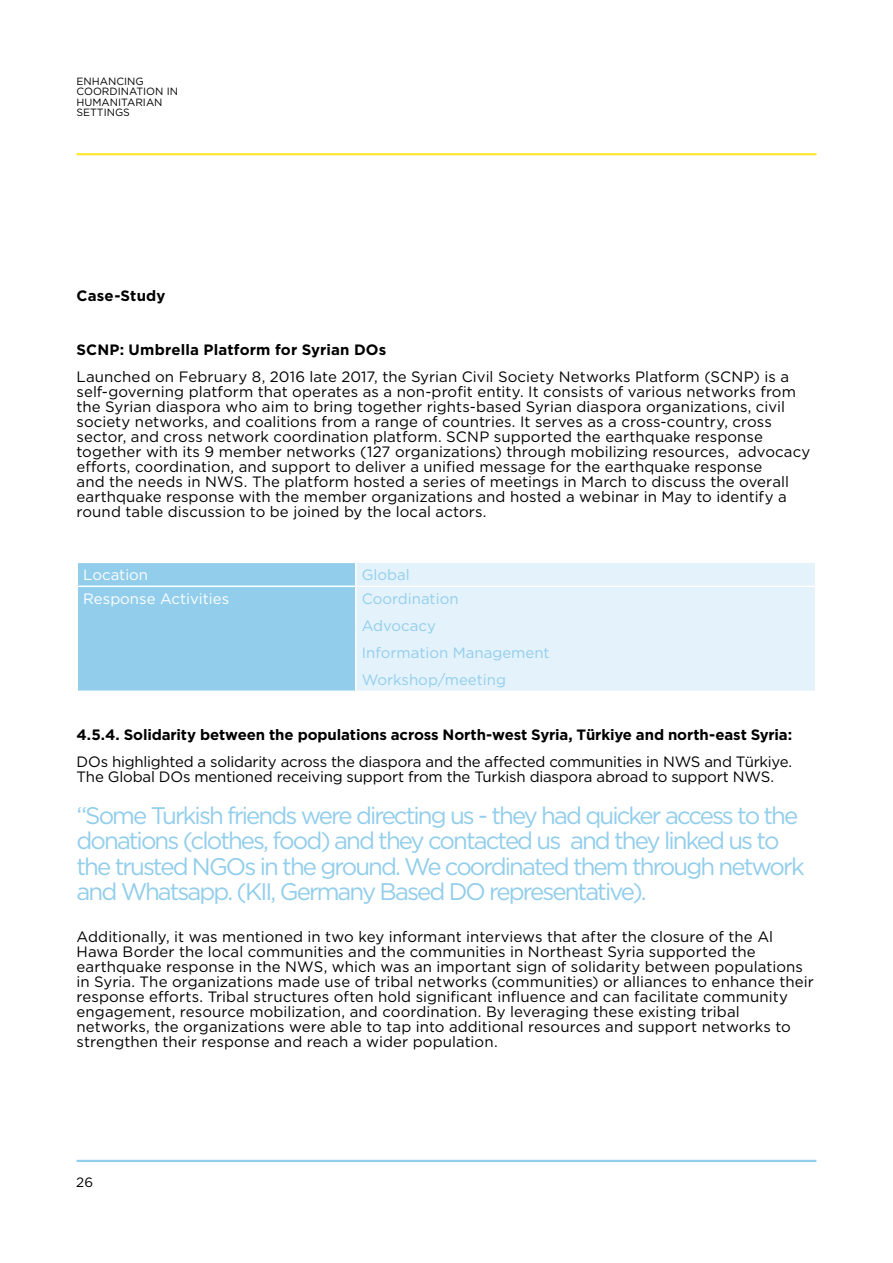
<style>
.page{position:relative;width:893px;height:1263px;background:#fff}
.page>*{position:absolute;margin:0;border:0;box-sizing:border-box;transform-origin:0 0}
.t1{font:24px/25.5px "Gotham";letter-spacing:-.08em;color:#92ceec}
.t2{font:15px/15px "Gotham";letter-spacing:.005em;color:#000}
.t3{font:15px/15px "Gotham";letter-spacing:-.015em;color:#000}
.t4{font:700 15px "Gotham";letter-spacing:-.005em;color:#000}
.t5{font:15px/27px "Gotham";color:#92ceec}
.t6{font:15px "Gotham";color:#fff}
.t7{font:13.5px "Gotham";color:#000}
.t8{font:10.5px/10.5px "Gotham";color:#000}
</style>
<div class="page">
<hr style="left:77px;top:1160px;width:739px;height:2px;background:#92ceec">
<hr style="left:77px;top:153px;width:739px;height:2px;background:#fde730">
<div style="left:356px;top:563px;width:459px;height:127px;background:#e4f2fb"></div>
<div style="left:78px;top:562px;width:278px;height:128px;background:#92ceec"></div>
<hr style="left:77px;top:585px;width:279px;height:2px;background:#fff">
<hr style="left:356px;top:585px;width:460px;height:2px;background:#fff">
<hr style="left:355px;top:587px;width:1px;height:103px;background:#fff">
<p class="t8" style="left:77px;top:76px;width:103px">ENHANCING<br>COORDINATION IN<br>HUMANITARIAN<br>SETTINGS</p>
<p class="t4" style="left:77px;top:285px;width:90px">Case-Study</p>
<p class="t4" style="left:77px;top:339px;width:311px">SCNP: Umbrella Platform for Syrian DOs</p>
<p class="t2" style="left:77px;top:368px;width:735px">Launched on February 8, 2016 late 2017, the Syrian Civil Society Networks Platform (SCNP) is a self-governing platform that operates as a non-profit entity. It consists of various networks from the Syrian diaspora who aim to bring together rights-based Syrian diaspora organizations, civil society networks, and coalitions from a range of countries. It serves as a cross-country, cross sector, and cross network coordination platform. SCNP supported the earthquake response together with its 9 member networks (127 organizations) through mobilizing resources, advocacy efforts, coordination, and support to deliver a unified message for the earthquake response<br>and the needs in NWS. The platform hosted a series of meetings in March to discuss the overall earthquake response with the member organizations and hosted a webinar in May to identify a round table discussion to be joined by the local actors.</p>
<p class="t6" style="left:83px;top:565px;width:66px">Location</p>
<p class="t5" style="left:362px;top:561px;width:49px">Global</p>
<p class="t6" style="left:83px;top:589px;width:147px">Response Activities</p>
<p class="t5" style="left:362px;top:585px;width:189px">Coordination<br>Advocacy<br>Information Management<br>Workshop/meeting</p>
<p class="t4" style="left:77px;top:725px;width:717px">4.5.4. Solidarity between the populations across North-west Syria, Türkiye and north-east Syria:</p>
<p class="t3" style="left:77px;top:754px;width:717px">DOs highlighted a solidarity across the diaspora and the affected communities in NWS and Türkiye.<br>The Global DOs mentioned receiving support from the Turkish diaspora abroad to support NWS.</p>
<p class="t1" style="left:77px;top:802px;width:730px">“Some Turkish friends were directing us - they had quicker access to the donations (clothes, food) and they contacted us and they linked us to the trusted NGOs in the ground. We coordinated them through network and Whatsapp. (KII, Germany Based DO representative).</p>
<p class="t2" style="left:77px;top:929px;width:739px">Additionally, it was mentioned in two key informant interviews that after the closure of the Al Hawa Border the local communities and the communities in Northeast Syria supported the earthquake response in the NWS, which was an important sign of solidarity between populations in Syria. The organizations made use of tribal networks (communities) or alliances to enhance their response efforts. Tribal structures often hold significant influence and can facilitate community engagement, resource mobilization, and coordination. By leveraging these existing tribal networks, the organizations were able to tap into additional resources and support networks to strengthen their response and reach a wider population.</p>
<p class="t7" style="left:76px;top:1173px;width:18px">26</p>
</div>
